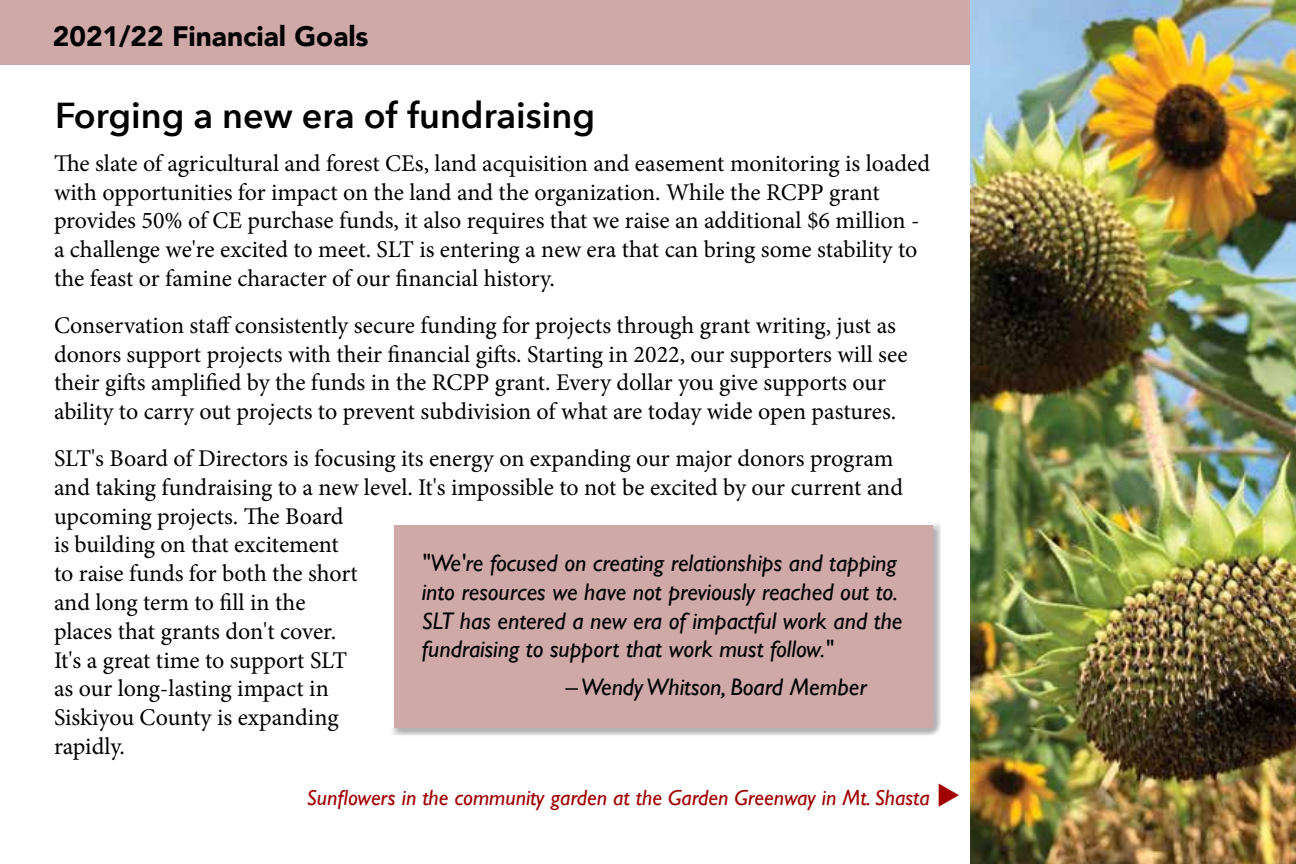
<style>
.page{position:relative;width:1296px;height:864px;background:#fff}
.page>*{position:absolute;margin:0;border:0;box-sizing:border-box;transform-origin:0 0}
.t1{font:600 36px "Avenir Next";color:#000}
.t2{font:900 28px "Avenir";color:#000}
.t3{font:24px/28.8px "Minion Pro";letter-spacing:-.005em;color:#000}
.t4{font:italic 24px/28.8px "Gill Sans";color:#000}
.t5{font:italic 22px "Gill Sans";color:#a00000}
</style>
<div class="page">
<div style="left:0;top:0;width:1060px;height:65px;background:#cfa8a8"></div>
<img style="left:970px;top:0;width:326px;height:864px">
<div style="left:387px;top:518px;width:554px;height:218px;background:#000;opacity:.6"></div>
<div style="left:394px;top:525px;width:539px;height:202px;background:#cfa8a8"></div>
<p class="t2" style="left:53px;top:12px;width:317px">2021/22 Financial Goals</p>
<h1 class="t1" style="left:55px;top:85px;width:542px">Forging a new era of fundraising</h1>
<p class="t3" style="left:54px;top:149px;width:878px">The slate of agricultural and forest CEs, land acquisition and easement monitoring is loaded with opportunities for impact on the land and the organization. While the RCPP grant provides 50% of CE purchase funds, it also requires that we raise an additional $6 million - a challenge we're excited to meet. SLT is entering a new era that can bring some stability to the feast or famine character of our financial history.</p>
<p class="t3" style="left:54px;top:311px;width:855px">Conservation staff consistently secure funding for projects through grant writing, just as donors support projects with their financial gifts. Starting in 2022, our supporters will see their gifts amplified by the funds in the RCPP grant. Every dollar you give supports our ability to carry out projects to prevent subdivision of what are today wide open pastures.</p>
<p class="t3" style="left:54px;top:444px;width:851px">SLT's Board of Directors is focusing its energy on expanding our major donors program and taking fundraising to a new level. It's impossible to not be excited by our current and upcoming projects. The Board<br>is building on that excitement<br>to raise funds for both the short<br>and long term to fill in the<br>places that grants don't cover.<br>It's a great time to support SLT<br>as our long-lasting impact in<br>Siskiyou County is expanding<br>rapidly.</p>
<p class="t4" style="left:422px;top:549px;width:482px">"We're focused on creating relationships and tapping into resources we have not previously reached out to.<br>SLT has entered a new era of impactful work and the fundraising to support that work must follow."</p>
<p class="t4" style="left:566px;top:673px;width:303px">– Wendy Whitson, Board Member</p>
<p class="t5" style="left:307px;top:785px;width:656px">Sunflowers in the community garden at the Garden Greenway in Mt. Shasta ◆</p>
</div>
